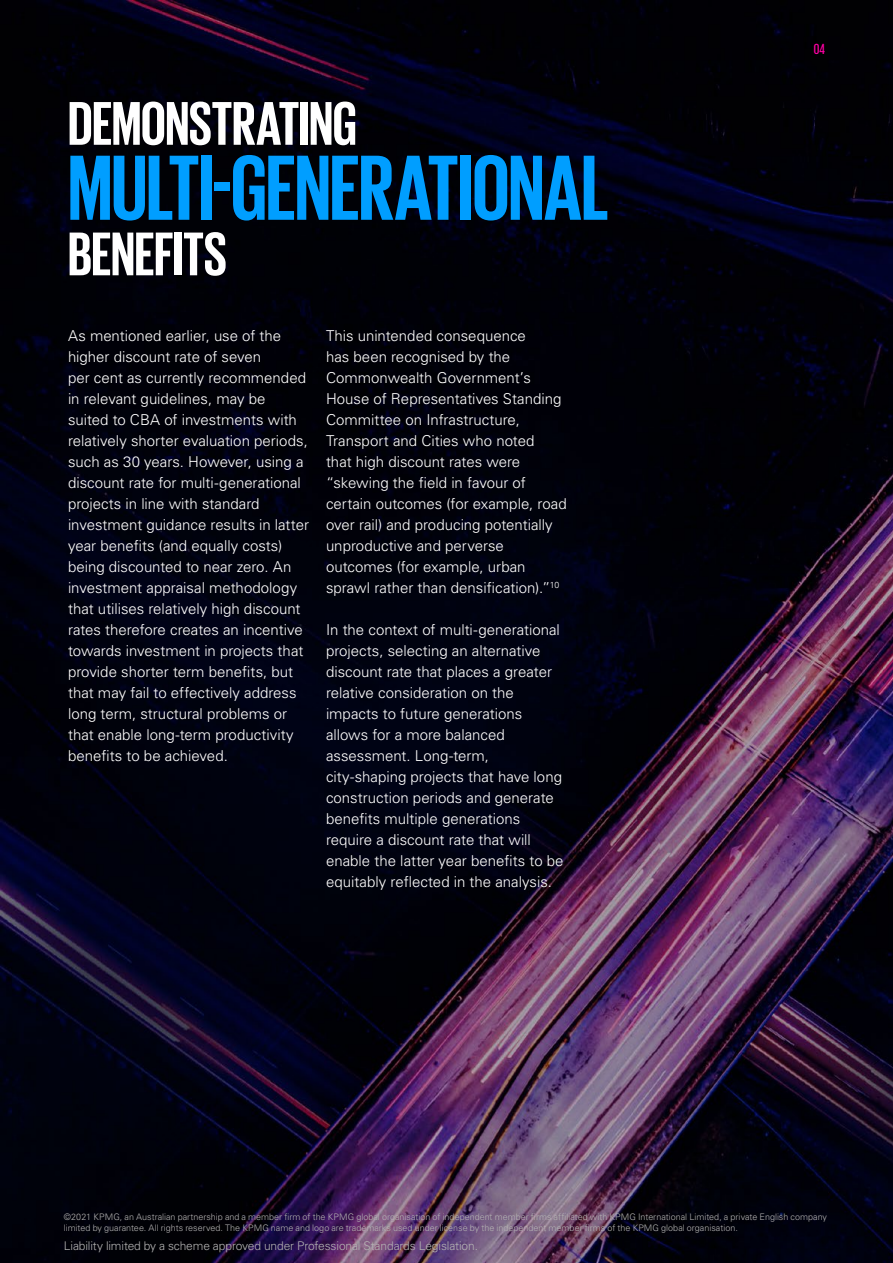
<style>
.page{position:relative;width:893px;height:1263px;background:#fff}
.page>*{position:absolute;margin:0;border:0;box-sizing:border-box;transform-origin:0 0}
.t1{font:700 94.5px "Giorgio Sans";letter-spacing:-.01em;color:#009eff}
.t2{font:700 63px "Giorgio Sans";letter-spacing:-.005em;color:#fff}
.Body{font:300 15px/21px "Univers LT Std";color:#fff}
.t3{font:500 15px "Giorgio Sans";color:#ff00a4}
.t4{font:300 12px "Univers LT Std";letter-spacing:-.01em;color:#b3b2b2}
.t5{font:300 9px/10.8px "Univers LT Std";color:#b3b2b2}
</style>
<div class="page">
<img style="left:0;top:0;width:893px;height:1263px">
<h1 class="t2" style="left:68px;top:92px;width:290px">DEMONSTRATING</h1>
<h1 class="t1" style="left:68px;top:140px;width:542px">MULTI‑GENERATIONAL</h1>
<h1 class="t2" style="left:68px;top:222px;width:160px">BENEFITS</h1>
<p class="Body" style="left:68px;top:325px;width:242px">As mentioned earlier, use of the higher discount rate of seven<br>per cent as currently recommended in relevant guidelines, may be suited to CBA of investments with relatively shorter evaluation periods, such as 30 years. However, using a discount rate for multi‑generational projects in line with standard investment guidance results in latter year benefits (and equally costs) being discounted to near zero. An investment appraisal methodology that utilises relatively high discount rates therefore creates an incentive towards investment in projects that provide shorter term benefits, but that may fail to effectively address long term, structural problems or that enable long‑term productivity benefits to be achieved.</p>
<p class="Body" style="left:326px;top:325px;width:242px">This unintended consequence<br>has been recognised by the<br>Commonwealth Government’s<br>House of Representatives Standing<br>Committee on Infrastructure,<br>Transport and Cities who noted<br>that high discount rates were “skewing the field in favour of certain outcomes (for example, road over rail) and producing potentially unproductive and perverse outcomes (for example, urban sprawl rather than densification).”<sup>10</sup></p>
<p class="Body" style="left:326px;top:619px;width:239px">In the context of multi‑generational projects, selecting an alternative discount rate that places a greater relative consideration on the impacts to future generations allows for a more balanced assessment. Long‑term, city‑shaping projects that have long construction periods and generate benefits multiple generations require a discount rate that will enable the latter year benefits to be equitably reflected in the analysis.</p>
<p class="t3" style="left:814px;top:41px;width:13px">04</p>
<p class="t5" style="left:64px;top:1212px;width:765px">©2021 KPMG, an Australian partnership and a member firm of the KPMG global organisation of independent member firms affiliated with KPMG International Limited, a private English company limited by guarantee. All rights reserved. The KPMG name and logo are trademarks used under license by the independent member firms of the KPMG global organisation.</p>
<p class="t4" style="left:64px;top:1238px;width:416px">Liability limited by a scheme approved under Professional Standards Legislation.</p>
</div>
